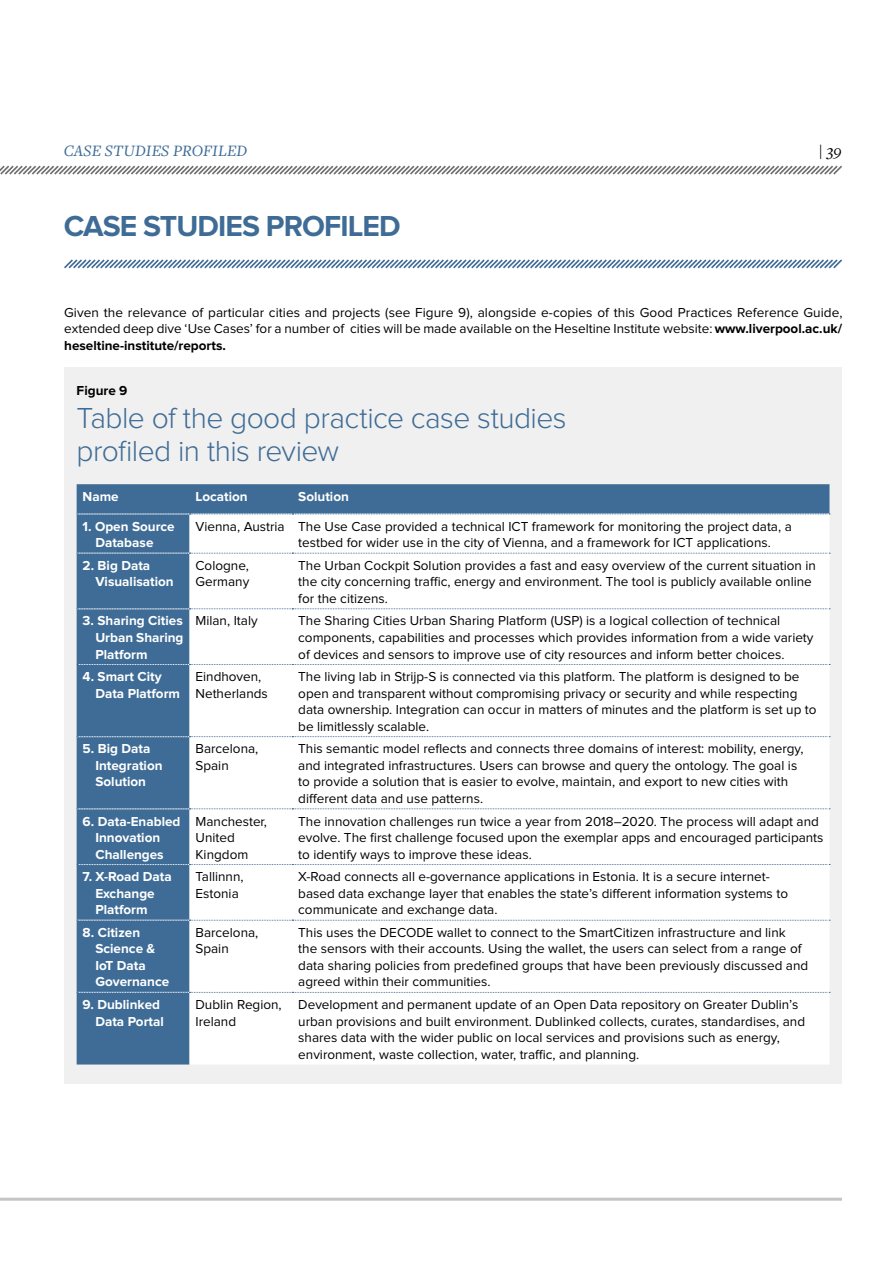
<style>
.page{position:relative;width:893px;height:1263px;background:#fff}
.page>*{position:absolute;margin:0;border:0;box-sizing:border-box;transform-origin:0 0}
._1_Title{font:300 30px/33px "Proxima Nova";letter-spacing:-.02em;color:#3f6c96}
._0__Chapter_Title{font:700 30px "Proxima Nova";letter-spacing:-.03em;color:#3f6c96}
.t1{font:italic 16.5px "Freight Text Pro";color:#3f6c96}
.t2{font:italic 16.5px "Freight Text Pro";color:#000}
.Style4{font:13.5px/16.5px "Proxima Nova";color:#000}
.Style4-2{font:700 13.5px/16.5px "Proxima Nova";color:#fff}
.Image_caption{font:700 13.5px "Proxima Nova";color:#000}
.s1{font-weight:700}
</style>
<div class="page">
<hr style="left:0;top:1198px;width:842px;height:3px;background:#9d9d9c">
<svg style="left:0;top:165px;width:842px;height:10px"></svg>
<div style="left:64px;top:367px;width:778px;height:717px;background:#f0f0f0"></div>
<div style="left:77px;top:484px;width:752px;height:580px;background:#3f6c96"></div>
<div style="left:190px;top:515px;width:639px;height:549px;background:#fff"></div>
<svg style="left:77px;top:514px;width:753px;height:1px"></svg>
<svg style="left:77px;top:553px;width:753px;height:1px"></svg>
<svg style="left:77px;top:608px;width:753px;height:1px"></svg>
<svg style="left:77px;top:664px;width:753px;height:1px"></svg>
<svg style="left:77px;top:736px;width:753px;height:1px"></svg>
<svg style="left:77px;top:808px;width:753px;height:1px"></svg>
<svg style="left:77px;top:864px;width:753px;height:1px"></svg>
<svg style="left:77px;top:920px;width:753px;height:1px"></svg>
<svg style="left:77px;top:992px;width:753px;height:1px"></svg>
<svg style="left:64px;top:259px;width:778px;height:10px"></svg>
<p class="t1" style="left:64px;top:140px;width:185px">CASE STUDIES PROFILED</p>
<p class="t2" style="left:818px;top:140px;width:25px">| 39</p>
<p class="_0__Chapter_Title" style="left:64px;top:209px;width:338px">CASE STUDIES PROFILED</p>
<p class="Style4" style="left:64px;top:305px;width:780px;text-align:justify">Given the relevance of particular cities and projects (see Figure 9), alongside e-copies of this Good Practices Reference Guide, extended deep dive ‘Use Cases’ for a number of cities will be made available on the Heseltine Institute website: <span class="s1">www.liverpool.ac.uk/ heseltine-institute/reports.</span></p>
<p class="Image_caption" style="left:77px;top:383px;width:52px">Figure 9</p>
<p class="_1_Title" style="left:77px;top:402px;width:491px">Table of the good practice case studies profiled in this review</p>
<p class="Style4-2" style="left:83px;top:488px;width:38px">Name</p>
<p class="Style4-2" style="left:196px;top:488px;width:54px">Location</p>
<p class="Style4-2" style="left:298px;top:488px;width:52px">Solution</p>
<p class="Style4-2" style="left:95px;top:518px;width:81px;text-indent:-13px">1. Open Source<br>Database</p>
<p class="Style4" style="left:196px;top:518px;width:91px">Vienna, Austria</p>
<p class="Style4" style="left:298px;top:518px;width:495px">The Use Case provided a technical ICT framework for monitoring the project data, a testbed for wider use in the city of Vienna, and a framework for ICT applications.</p>
<p class="Style4-2" style="left:95px;top:557px;width:80px;text-indent:-13px">2. Big Data<br>Visualisation</p>
<p class="Style4" style="left:196px;top:558px;width:55px">Cologne,<br>Germany</p>
<p class="Style4" style="left:298px;top:558px;width:519px">The Urban Cockpit Solution provides a fast and easy overview of the current situation in the city concerning traffic, energy and environment. The tool is publicly available online for the citizens.</p>
<p class="Style4-2" style="left:95px;top:613px;width:90px;text-align:justify;text-indent:-13px">3. Sharing Cities Urban Sharing Platform</p>
<p class="Style4" style="left:196px;top:613px;width:64px">Milan, Italy</p>
<p class="Style4" style="left:298px;top:613px;width:517px">The Sharing Cities Urban Sharing Platform (USP) is a logical collection of technical components, capabilities and processes which provides information from a wide variety of devices and sensors to improve use of city resources and inform better choices.</p>
<p class="Style4-2" style="left:95px;top:669px;width:86px;text-indent:-13px">4. Smart City<br>Data Platform</p>
<p class="Style4" style="left:196px;top:669px;width:74px">Eindhoven,<br>Netherlands</p>
<p class="Style4" style="left:298px;top:669px;width:520px">The living lab in Strijp-S is connected via this platform. The platform is designed to be open and transparent without compromising privacy or security and while respecting data ownership. Integration can occur in matters of minutes and the platform is set up to be limitlessly scalable.</p>
<p class="Style4-2" style="left:95px;top:741px;width:69px;text-indent:-13px">5. Big Data<br>Integration<br>Solution</p>
<p class="Style4" style="left:196px;top:741px;width:64px">Barcelona,<br>Spain</p>
<p class="Style4" style="left:298px;top:741px;width:507px">This semantic model reflects and connects three domains of interest: mobility, energy, and integrated infrastructures. Users can browse and query the ontology. The goal is to provide a solution that is easier to evolve, maintain, and export to new cities with different data and use patterns.</p>
<p class="Style4-2" style="left:83px;top:813px;width:99px;text-align:center">6. Data-Enabled<br>Innovation<br>Challenges</p>
<p class="Style4" style="left:196px;top:813px;width:73px">Manchester,<br>United<br>Kingdom</p>
<p class="Style4" style="left:298px;top:813px;width:527px">The innovation challenges run twice a year from 2018–2020. The process will adapt and evolve. The first challenge focused upon the exemplar apps and encouraged participants to identify ways to improve these ideas.</p>
<p class="Style4-2" style="left:95px;top:869px;width:78px;text-indent:-13px">7. X-Road Data<br>Exchange<br>Platform</p>
<p class="Style4" style="left:196px;top:869px;width:50px">Tallinnn,<br>Estonia</p>
<p class="Style4" style="left:298px;top:869px;width:491px">X-Road connects all e-governance applications in Estonia. It is a secure internet&shy;based data exchange layer that enables the state’s different information systems to communicate and exchange data.</p>
<p class="Style4-2" style="left:95px;top:924px;width:75px;text-indent:-13px">8. Citizen<br>Science &amp;<br>IoT Data<br>Governance</p>
<p class="Style4" style="left:196px;top:925px;width:64px">Barcelona,<br>Spain</p>
<p class="Style4" style="left:298px;top:925px;width:511px">This uses the DECODE wallet to connect to the SmartCitizen infrastructure and link<br>the sensors with their accounts. Using the wallet, the users can select from a range of data sharing policies from predefined groups that have been previously discussed and agreed within their communities.</p>
<p class="Style4-2" style="left:83px;top:996px;width:83px;text-align:right">9. Dublinked<br>Data Portal</p>
<p class="Style4" style="left:196px;top:997px;width:88px">Dublin Region,<br>Ireland</p>
<p class="Style4" style="left:298px;top:997px;width:508px">Development and permanent update of an Open Data repository on Greater Dublin’s urban provisions and built environment. Dublinked collects, curates, standardises, and shares data with the wider public on local services and provisions such as energy, environment, waste collection, water, traffic, and planning.</p>
</div>
